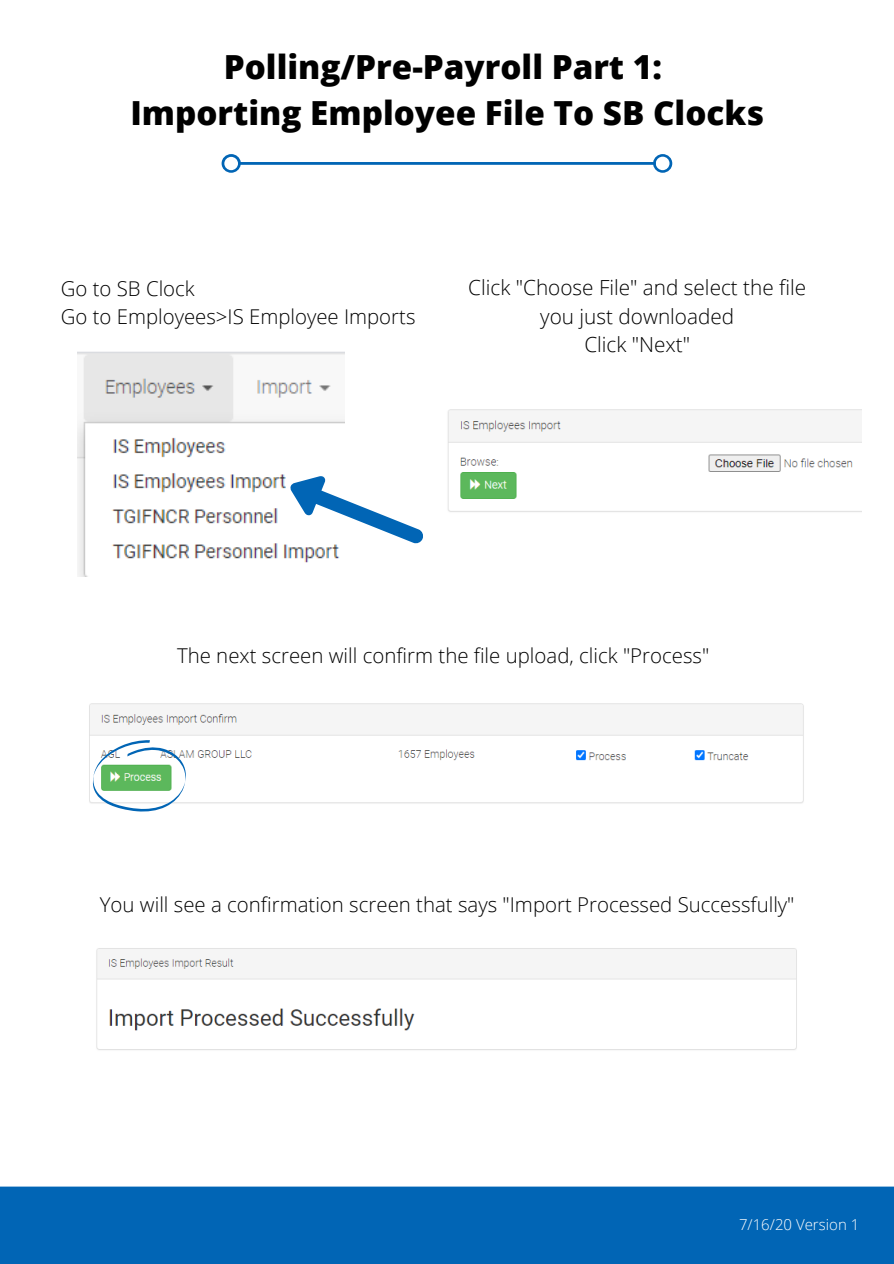
<style>
.page{position:relative;width:894px;height:1264px;background:#fff}
.page>*{position:absolute;margin:0;border:0;box-sizing:border-box;transform-origin:0 0}
.t1{font:800 33.15px/46px "Open Sans";color:#000;text-align:center}
.t2{font:300 20.7px/28.7px "Open Sans";color:#000;text-align:center}
.t3{font:300 20.4px/27.9px "Open Sans";color:#000}
.t4{font:300 15px "Open Sans";color:#fff}
</style>
<div class="page">
<svg style="left:221px;top:154px;width:451px;height:19px"></svg>
<div style="left:0;top:1186px;width:893px;height:77px;background:#0165b5"></div>
<img style="left:77px;top:351px;width:267px;height:225px">
<img style="left:448px;top:409px;width:413px;height:103px">
<img style="left:89px;top:703px;width:715px;height:101px">
<img style="left:96px;top:948px;width:701px;height:102px">
<svg style="left:283px;top:467px;width:140px;height:91px"></svg>
<svg style="left:92px;top:740px;width:94px;height:72px"></svg>
<h1 class="t1" style="left:130px;top:43px;width:635px">Polling/Pre-Payroll Part 1:<br>Importing Employee File To SB Clocks</h1>
<p class="t3" style="left:61px;top:274px;width:356px">Go to SB Clock<br>Go to Employees&gt;IS Employee Imports</p>
<p class="t2" style="left:468px;top:273px;width:339px">Click "Choose File" and select the file you just downloaded<br>Click "Next"</p>
<p class="t3" style="left:177px;top:641px;width:533px">The next screen will confirm the file upload, click "Process"</p>
<p class="t3" style="left:100px;top:889px;width:696px">You will see a confirmation screen that says "Import Processed Successfully"</p>
<p class="t4" style="left:738px;top:1213px;width:122px">7/16/20 Version 1</p>
</div>
